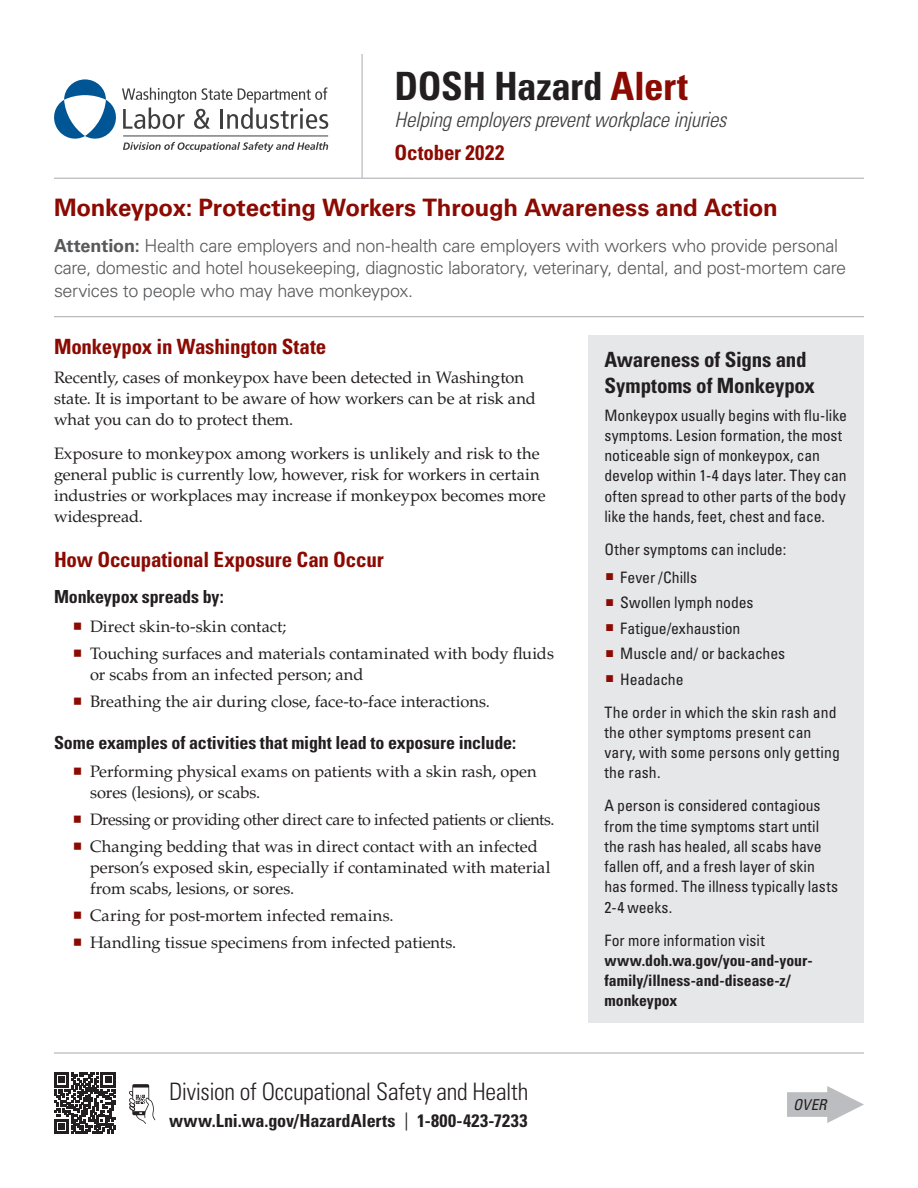
<style>
.page{position:relative;width:918px;height:1188px;background:#fff}
.page>*{position:absolute;margin:0;border:0;box-sizing:border-box;transform-origin:0 0}
.t1{font:700 condensed 39px "Univers LT Std";letter-spacing:-.015em;color:#231f20}
.Subject{font:700 24px "Univers LT Std";letter-spacing:-.01em;color:#8b0a02}
.Footer_Title{font:300 condensed 24px "Univers LT Std";letter-spacing:-.015em;color:#231f20}
.Subhead_Level_1{font:700 condensed 21px "Univers LT Std";letter-spacing:-.01em;color:#8b0a02}
.Title_Tag{font:italic 300 condensed 21px "Univers LT Std";letter-spacing:-.015em;color:#3e3e3f}
.Sidebar_Subhead_1{font:700 condensed 21px/25.5px "Univers LT Std";letter-spacing:-.01em;color:#231f20}
.Month_Year{font:700 condensed 21px "Univers LT Std";letter-spacing:-.005em;color:#8b0a02}
.Attention{font:300 18px/22.5px "Univers LT Std";letter-spacing:-.02em;color:#57585a}
.Subhead_Level_2{font:700 condensed 18px "Univers LT Std";letter-spacing:-.01em;color:#231f20}
.Footer_Contact_Info{font:700 condensed 18px "Univers LT Std";letter-spacing:.01em;color:#231f20}
.Body_-_11{font:16.5px/21px "Palatino LT Std";letter-spacing:-.005em;color:#231f20}
.Sidebar_Body_-_10_5{font:condensed 15.75px/20.2px "Univers LT Std";letter-spacing:-.005em;color:#231f20}
.Sidebar_Body_-_10_5-2{font:700 condensed 15.75px/20.2px "Univers LT Std";letter-spacing:-.005em;color:#231f20}
.t2{font:italic condensed 15px "Univers LT Std";color:#231f20}
.s1{color:#8b0a02}
.s2{font-weight:700}
.s3{font-weight:400}
.s4{font-weight:300;font-stretch:normal}
</style>
<div class="page">
<svg style="left:54px;top:79px;width:274px;height:73px"></svg>
<svg style="left:54px;top:1072px;width:62px;height:62px"></svg>
<svg style="left:129px;top:1084px;width:26px;height:40px"></svg>
<hr style="left:362px;top:54px;width:1px;height:124px;background:#a8a9ad">
<hr style="left:54px;top:178px;width:810px;height:1px;background:#a8a9ad">
<hr style="left:54px;top:1053px;width:810px;height:1px;background:#a8a9ad">
<svg style="left:787px;top:1086px;width:77px;height:37px"></svg>
<hr style="left:54px;top:316px;width:810px;height:1px;background:#a8a9ad">
<div style="left:588px;top:336px;width:276px;height:687px;background:#e6e7e9"></div>
<h1 class="t1" style="left:395px;top:63px;width:295px">DOSH Hazard <span class="s1">Alert</span></h1>
<p class="Title_Tag" style="left:395px;top:107px;width:333px">Helping employers prevent workplace injuries</p>
<p class="Month_Year" style="left:395px;top:139px;width:111px">October 2022</p>
<h2 class="Subject" style="left:54px;top:193px;width:725px">Monkeypox: Protecting Workers Through Awareness and Action</h2>
<p class="Attention" style="left:54px;top:234px;width:794px"><span class="s2">Attention:</span> Health care employers and non-health care employers with workers who provide personal care, domestic and hotel housekeeping, diagnostic laboratory, veterinary, dental, and post-mortem care services to people who may have monkeypox.</p>
<h3 class="Subhead_Level_1" style="left:54px;top:334px;width:274px">Monkeypox in Washington State</h3>
<p class="Body_-_11" style="left:54px;top:367px;width:483px">Recently, cases of monkeypox have been detected in Washington state. It is important to be aware of how workers can be at risk and what you can do to protect them.</p>
<p class="Body_-_11" style="left:54px;top:443px;width:493px">Exposure to monkeypox among workers is unlikely and risk to the general public is currently low, however, risk for workers in certain industries or workplaces may increase if monkeypox becomes more widespread.</p>
<h3 class="Subhead_Level_1" style="left:54px;top:547px;width:331px">How Occupational Exposure Can Occur</h3>
<h4 class="Subhead_Level_2" style="left:54px;top:586px;width:171px">Monkeypox spreads by:</h4>
<p class="Body_-_11" style="left:90px;top:616px;width:198px">Direct skin-to-skin contact;</p>
<p class="Body_-_11" style="left:90px;top:643px;width:466px">Touching surfaces and materials contaminated with body fluids or scabs from an infected person; and</p>
<p class="Body_-_11" style="left:90px;top:691px;width:402px">Breathing the air during close, face-to-face interactions.</p>
<h4 class="Subhead_Level_2" style="left:54px;top:731px;width:464px">Some examples of activities that might lead to exposure include:</h4>
<p class="Body_-_11" style="left:90px;top:761px;width:448px">Performing physical exams on patients with a skin rash, open sores (lesions), or scabs.</p>
<p class="Body_-_11" style="left:90px;top:809px;width:466px">Dressing or providing other direct care to infected patients or clients.</p>
<p class="Body_-_11" style="left:90px;top:836px;width:462px">Changing bedding that was in direct contact with an infected person’s exposed skin, especially if contaminated with material from scabs, lesions, or sores.</p>
<p class="Body_-_11" style="left:90px;top:905px;width:305px">Caring for post-mortem infected remains.</p>
<p class="Body_-_11" style="left:90px;top:932px;width:368px">Handling tissue specimens from infected patients.</p>
<h3 class="Sidebar_Subhead_1" style="left:604px;top:347px;width:212px">Awareness of Signs and<br>Symptoms of Monkeypox</h3>
<p class="Sidebar_Body_-_10_5" style="left:604px;top:405px;width:244px">Monkeypox usually begins with flu-like symptoms. Lesion formation, the most noticeable sign of monkeypox, can develop within 1-4 days later. They can often spread to other parts of the body like the hands, feet, chest and face.</p>
<p class="Sidebar_Body_-_10_5" style="left:604px;top:539px;width:183px">Other symptoms can include:</p>
<p class="Sidebar_Body_-_10_5" style="left:620px;top:567px;width:78px">Fever /Chills</p>
<p class="Sidebar_Body_-_10_5" style="left:620px;top:592px;width:135px">Swollen lymph nodes</p>
<p class="Sidebar_Body_-_10_5" style="left:620px;top:618px;width:122px">Fatigue/exhaustion</p>
<p class="Sidebar_Body_-_10_5" style="left:620px;top:643px;width:166px">Muscle and/ or backaches</p>
<p class="Sidebar_Body_-_10_5" style="left:620px;top:669px;width:65px">Headache</p>
<p class="Sidebar_Body_-_10_5" style="left:604px;top:702px;width:237px">The order in which the skin rash and the other symptoms present can vary, with some persons only getting the rash.</p>
<p class="Sidebar_Body_-_10_5" style="left:604px;top:795px;width:235px">A person is considered contagious from the time symptoms start until the rash has healed, all scabs have fallen off, and a fresh layer of skin has formed. The illness typically lasts<br>2-4 weeks.</p>
<p class="Sidebar_Body_-_10_5-2" style="left:604px;top:930px;width:210px"><span class="s3">For more information visit </span>www.doh.wa.gov/you-and-your&shy;family/illness-and-disease-z/ monkeypox</p>
<p class="Footer_Title" style="left:169px;top:1077px;width:361px">Division of Occupational Safety and Health</p>
<p class="Footer_Contact_Info" style="left:169px;top:1109px;width:360px">www.Lni.wa.gov/HazardAlerts <span class="s4">|</span> 1-800-423-7233</p>
<p class="t2" style="left:793px;top:1095px;width:35px">OVER</p>
</div>
